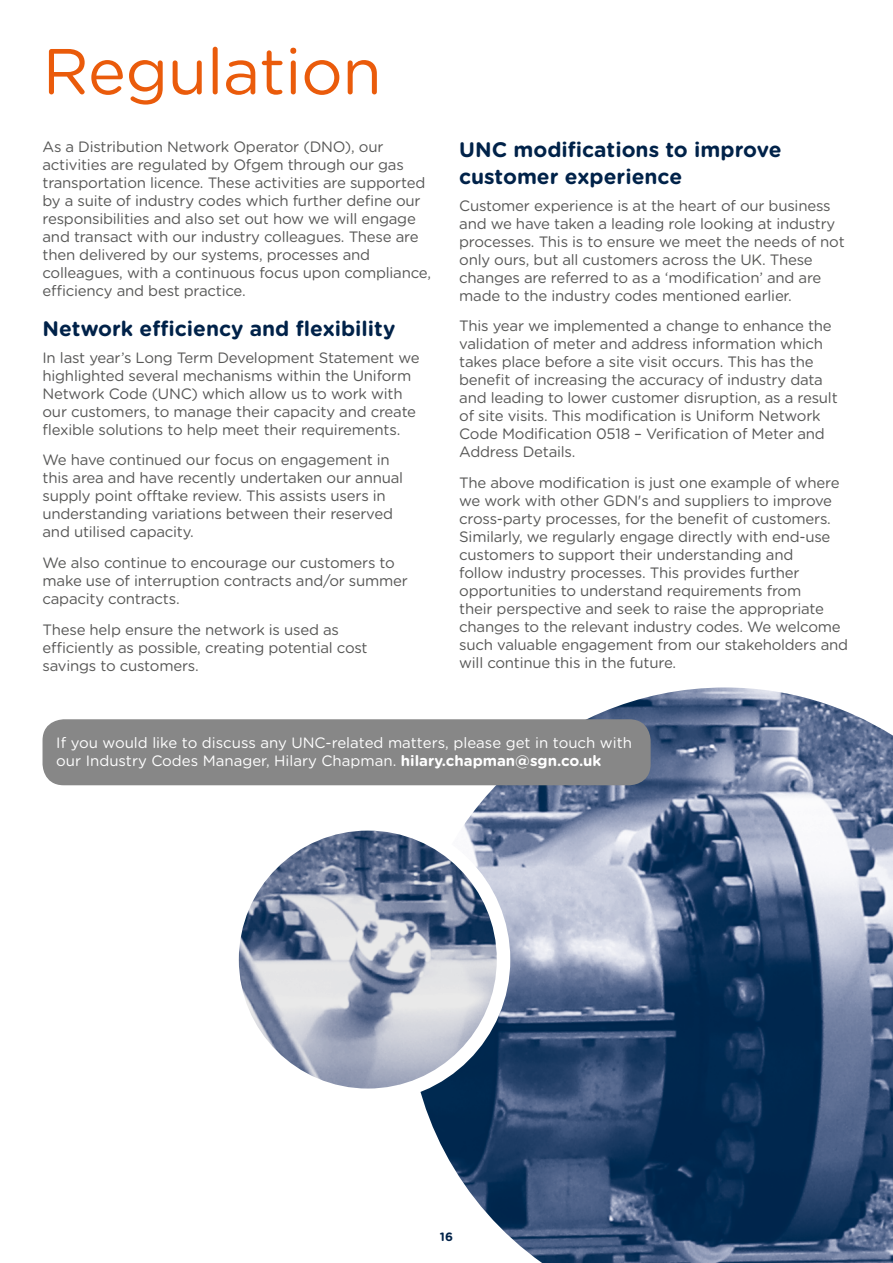
<style>
.page{position:relative;width:893px;height:1263px;background:#fff}
.page>*{position:absolute;margin:0;border:0;box-sizing:border-box;transform-origin:0 0}
.t1{font:64.5px "Gotham Rounded";letter-spacing:-.01em;color:#ea5b0b}
.t2{font:700 21px/27px "Gotham Rounded";color:#002249}
.t3{font:15px/18px "Gotham Rounded";letter-spacing:-.015em;color:#575756}
.t4{font:15px/18px "Gotham Rounded";color:#fff}
.t5{font:700 12px "Gotham Rounded";color:#002249}
.s1{font-weight:700}
</style>
<div class="page">
<img style="left:408px;top:687px;width:485px;height:576px">
<img style="left:232px;top:824px;width:271px;height:271px;border-radius:136px">
<div style="left:225px;top:817px;width:285px;height:285px;border:14px solid #fff;border-radius:50%"></div>
<div style="left:43px;top:719px;width:608px;height:66px;background:#878787;border-radius:21px"></div>
<h1 class="t1" style="left:43px;top:27px;width:341px">Regulation</h1>
<p class="t3" style="left:43px;top:137px;width:390px">As a Distribution Network Operator (DNO), our activities are regulated by Ofgem through our gas transportation licence. These activities are supported by a suite of industry codes which further define our responsibilities and also set out how we will engage and transact with our industry colleagues. These are then delivered by our systems, processes and colleagues, with a continuous focus upon compliance, efficiency and best practice.</p>
<h2 class="t2" style="left:43px;top:314px;width:354px">Network efficiency and flexibility</h2>
<p class="t3" style="left:43px;top:348px;width:378px">In last year’s Long Term Development Statement we highlighted several mechanisms within the Uniform Network Code (UNC) which allow us to work with our customers, to manage their capacity and create flexible solutions to help meet their requirements.</p>
<p class="t3" style="left:43px;top:450px;width:362px">We have continued our focus on engagement in this area and have recently undertaken our annual supply point offtake review. This assists users in understanding variations between their reserved and utilised capacity.</p>
<p class="t3" style="left:43px;top:553px;width:367px">We also continue to encourage our customers to make use of interruption contracts and/or summer capacity contracts.</p>
<p class="t3" style="left:43px;top:620px;width:327px">These help ensure the network is used as efficiently as possible, creating potential cost savings to customers.</p>
<h2 class="t2" style="left:459px;top:135px;width:324px">UNC modifications to improve customer experience</h2>
<p class="t3" style="left:459px;top:196px;width:387px">Customer experience is at the heart of our business and we have taken a leading role looking at industry processes. This is to ensure we meet the needs of not only ours, but all customers across the UK. These changes are referred to as a ‘modification’ and are made to the industry codes mentioned earlier.</p>
<p class="t3" style="left:459px;top:316px;width:380px">This year we implemented a change to enhance the validation of meter and address information which takes place before a site visit occurs. This has the benefit of increasing the accuracy of industry data and leading to lower customer disruption, as a result of site visits. This modification is Uniform Network Code Modification 0518 – Verification of Meter and Address Details.</p>
<p class="t3" style="left:459px;top:473px;width:390px">The above modification is just one example of where we work with other GDN's and suppliers to improve cross-party processes, for the benefit of customers.<br>Similarly, we regularly engage directly with end-use customers to support their understanding and<br>follow industry processes. This provides further opportunities to understand requirements from<br>their perspective and seek to raise the appropriate changes to the relevant industry codes. We welcome such valuable engagement from our stakeholders and will continue this in the future.</p>
<p class="t4" style="left:56px;top:733px;width:577px">If you would like to discuss any UNC-related matters, please get in touch with our Industry Codes Manager, Hilary Chapman. <span class="s1">hilary.chapman@sgn.co.uk</span></p>
<p class="t5" style="left:440px;top:1228px;width:15px">16</p>
</div>
